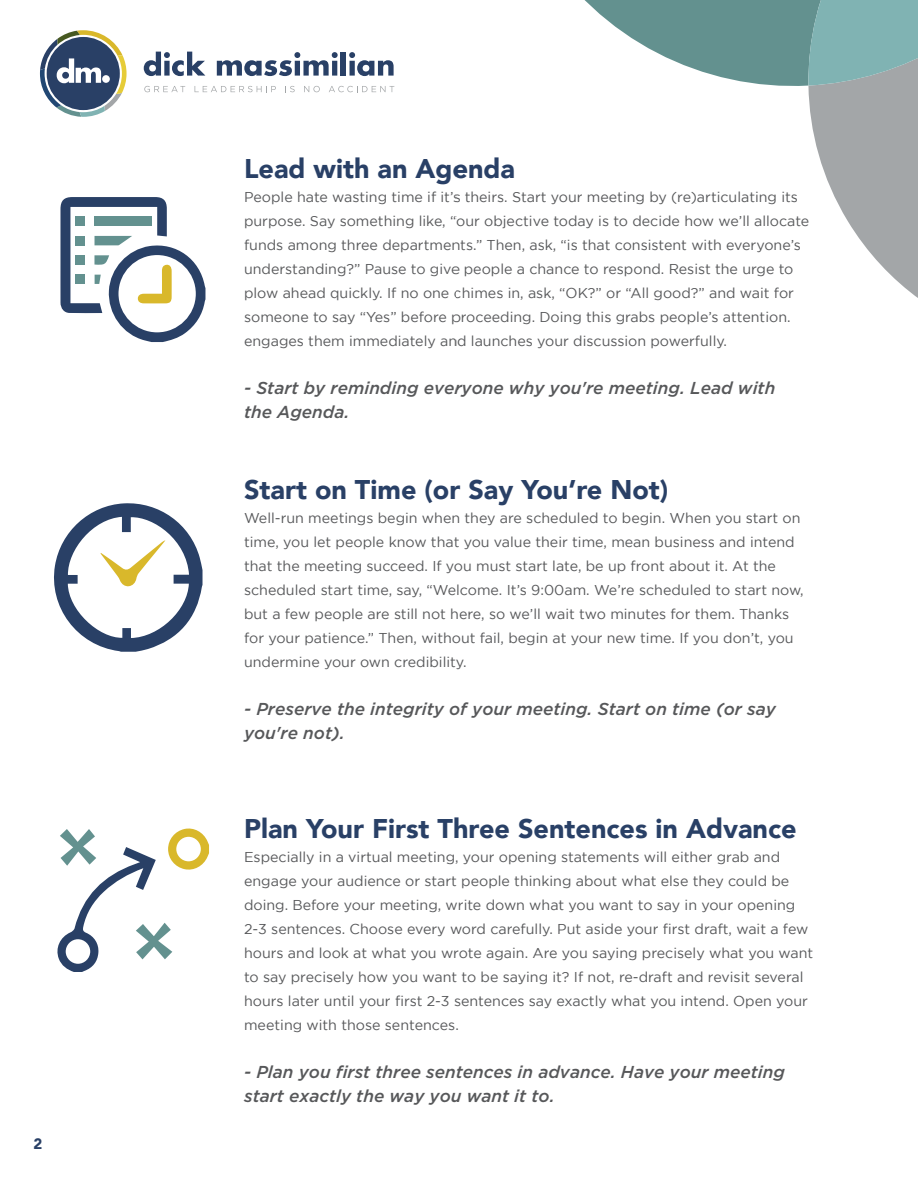
<style>
.page{position:relative;width:918px;height:1188px;background:#fff}
.page>*{position:absolute;margin:0;border:0;box-sizing:border-box;transform-origin:0 0}
.t1{font:900 27px "Avenir";color:#294066}
.t2{font:italic 500 17.25px/24px "Gotham";color:#57585a}
.t3{font:900 15px "Avenir";color:#294066}
.t4{font:14.25px/24px "Gotham";color:#57585a}
</style>
<div class="page">
<svg style="left:40px;top:30px;width:87px;height:87px"></svg>
<div style="left:102px;top:75px;width:8px;height:8px;background:#fff;border-radius:50%"></div>
<svg style="left:144px;top:52px;width:61px;height:24px"></svg>
<svg style="left:217px;top:52px;width:121px;height:24px"></svg>
<div style="left:341px;top:52px;width:5px;height:24px;background:#294066"></div>
<svg style="left:349px;top:52px;width:45px;height:24px"></svg>
<svg style="left:144px;top:86px;width:41px;height:6px"></svg>
<svg style="left:195px;top:86px;width:81px;height:6px"></svg>
<svg style="left:285px;top:86px;width:10px;height:6px"></svg>
<svg style="left:304px;top:86px;width:16px;height:6px"></svg>
<svg style="left:329px;top:86px;width:65px;height:6px"></svg>
<svg style="left:60px;top:197px;width:145px;height:145px"></svg>
<svg style="left:54px;top:503px;width:149px;height:149px"></svg>
<svg style="left:57px;top:828px;width:152px;height:144px"></svg>
<svg style="left:584px;top:0;width:334px;height:298px"></svg>
<p class="t3" style="left:33px;top:1131px;width:10px">2</p>
<p class="t1" style="left:244px;top:146px;width:272px">Lead with an Agenda</p>
<p class="t4" style="left:244px;top:185px;width:567px">People hate wasting time if it’s theirs. Start your meeting by (re)articulating its purpose. Say something like, “our objective today is to decide how we’ll allocate funds among three departments.” Then, ask, “is that consistent with everyone’s understanding?” Pause to give people a chance to respond. Resist the urge to plow ahead quickly. If no one chimes in, ask, “OK?” or “All good?” and wait for someone to say “Yes” before proceeding. Doing this grabs people’s attention. engages them immediately and launches your discussion powerfully.</p>
<p class="t2" style="left:244px;top:376px;width:533px">- Start by reminding everyone why you're meeting. Lead with</p>
<p class="t2" style="left:244px;top:400px;width:107px">the Agenda.</p>
<p class="t1" style="left:244px;top:467px;width:426px">Start on Time (or Say You’re Not)</p>
<p class="t4" style="left:244px;top:506px;width:561px">Well-run meetings begin when they are scheduled to begin. When you start on time, you let people know that you value their time, mean business and intend that the meeting succeed. If you must start late, be up front about it. At the scheduled start time, say, “Welcome. It’s 9:00am. We’re scheduled to start now, but a few people are still not here, so we’ll wait two minutes for them. Thanks for your patience.” Then, without fail, begin at your new time. If you don’t, you undermine your own credibility.</p>
<p class="t2" style="left:244px;top:697px;width:533px">- Preserve the integrity of your meeting. Start on time (or say you're not).</p>
<p class="t1" style="left:244px;top:806px;width:554px">Plan Your First Three Sentences in Advance</p>
<p class="t4" style="left:244px;top:845px;width:571px">Especially in a virtual meeting, your opening statements will either grab and engage your audience or start people thinking about what else they could be doing. Before your meeting, write down what you want to say in your opening 2-3 sentences. Choose every word carefully. Put aside your first draft, wait a few hours and look at what you wrote again. Are you saying precisely what you want to say precisely how you want to be saying it? If not, re-draft and revisit several hours later until your first 2-3 sentences say exactly what you intend. Open your meeting with those sentences.</p>
<p class="t2" style="left:244px;top:1060px;width:542px">- Plan you first three sentences in advance. Have your meeting start exactly the way you want it to.</p>
</div>
